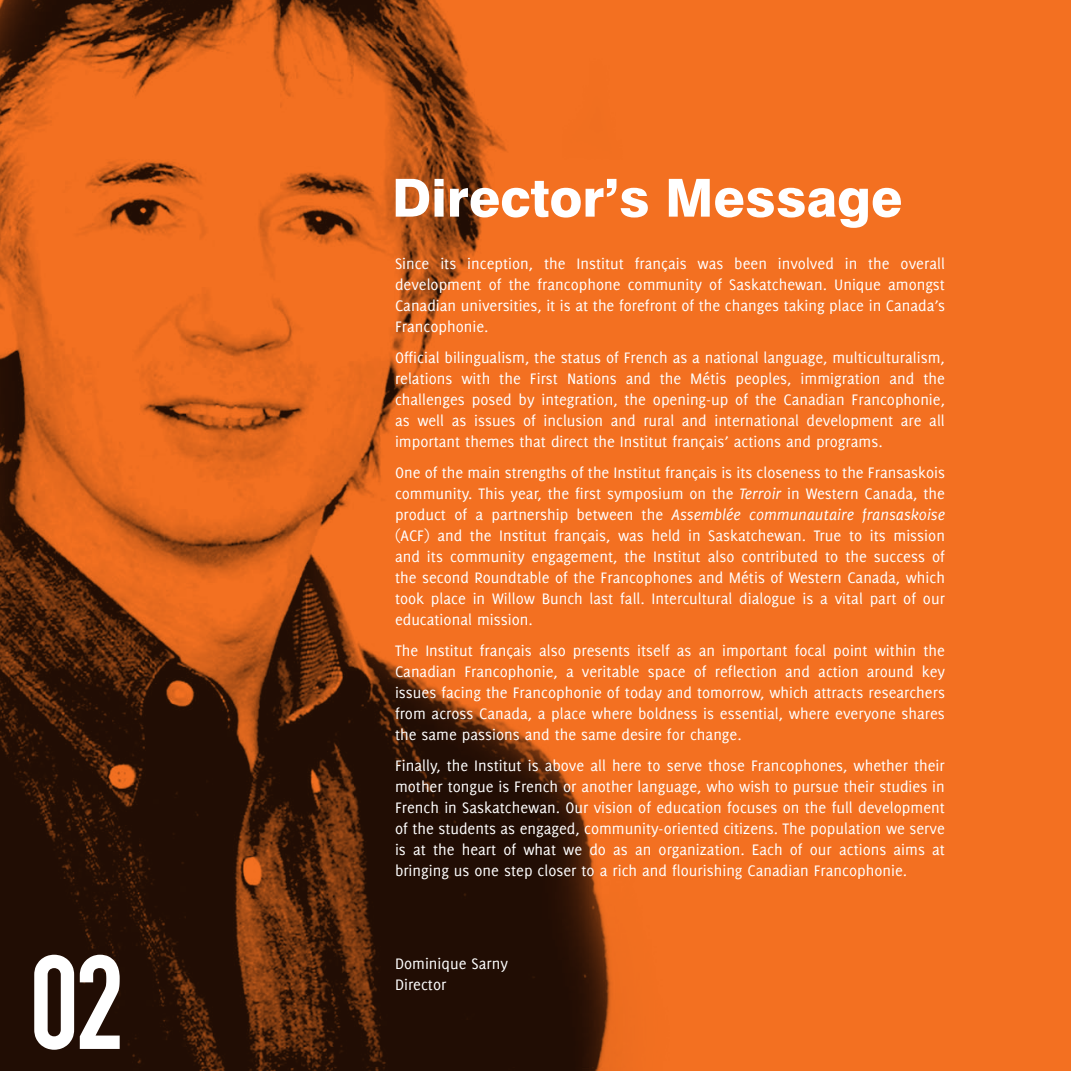
<style>
.page{position:relative;width:1071px;height:1071px;background:#f37021}
.page>*{position:absolute;margin:0;border:0;box-sizing:border-box;transform-origin:0 0}
.t1{font:131.25px "DIN Engschrift";color:#fff}
.t2{font:800 52.5px "Swiss 721 BT";color:#fff}
.t3{font:16.62px/21px "Delicious";color:#fff;text-align:justify}
.s1{font-style:italic}
</style>
<div class="page">
<img style="left:0;top:0;width:613px;height:1071px">
<h1 class="t1" style="left:30px;top:926px;width:96px">02</h1>
<h2 class="t2" style="left:392px;top:166px;width:512px">Director’s Message</h2>
<p class="t3" style="left:395px;top:253px;width:552px">Since its inception, the Institut français was been involved in the overall development of the francophone community of Saskatchewan. Unique amongst Canadian universities, it is at the forefront of the changes taking place in Canada’s Francophonie.</p>
<p class="t3" style="left:395px;top:347px;width:552px">Official bilingualism, the status of French as a national language, multiculturalism, relations with the First Nations and the Métis peoples, immigration and the challenges posed by integration, the opening-up of the Canadian Francophonie, as well as issues of inclusion and rural and international development are all important themes that direct the Institut français’ actions and programs.</p>
<p class="t3" style="left:395px;top:462px;width:552px">One of the main strengths of the Institut français is its closeness to the Fransaskois community. This year, the first symposium on the <span class="s1">Terroir</span> in Western Canada, the product of a partnership between the <span class="s1">Assemblée communautaire fransaskoise </span>(ACF) and the Institut français, was held in Saskatchewan. True to its mission and its community engagement, the Institut also contributed to the success of the second Roundtable of the Francophones and Métis of Western Canada, which took place in Willow Bunch last fall. Intercultural dialogue is a vital part of our educational mission.</p>
<p class="t3" style="left:395px;top:640px;width:552px">The Institut français also presents itself as an important focal point within the Canadian Francophonie, a veritable space of reflection and action around key issues facing the Francophonie of today and tomorrow, which attracts researchers from across Canada, a place where boldness is essential, where everyone shares the same passions and the same desire for change.</p>
<p class="t3" style="left:395px;top:755px;width:552px">Finally, the Institut is above all here to serve those Francophones, whether their mother tongue is French or another language, who wish to pursue their studies in French in Saskatchewan. Our vision of education focuses on the full development of the students as engaged, community-oriented citizens. The population we serve is at the heart of what we do as an organization. Each of our actions aims at bringing us one step closer to a rich and flourishing Canadian Francophonie.</p>
<p class="t3" style="left:395px;top:953px;width:115px">Dominique Sarny<br>Director</p>
</div>
